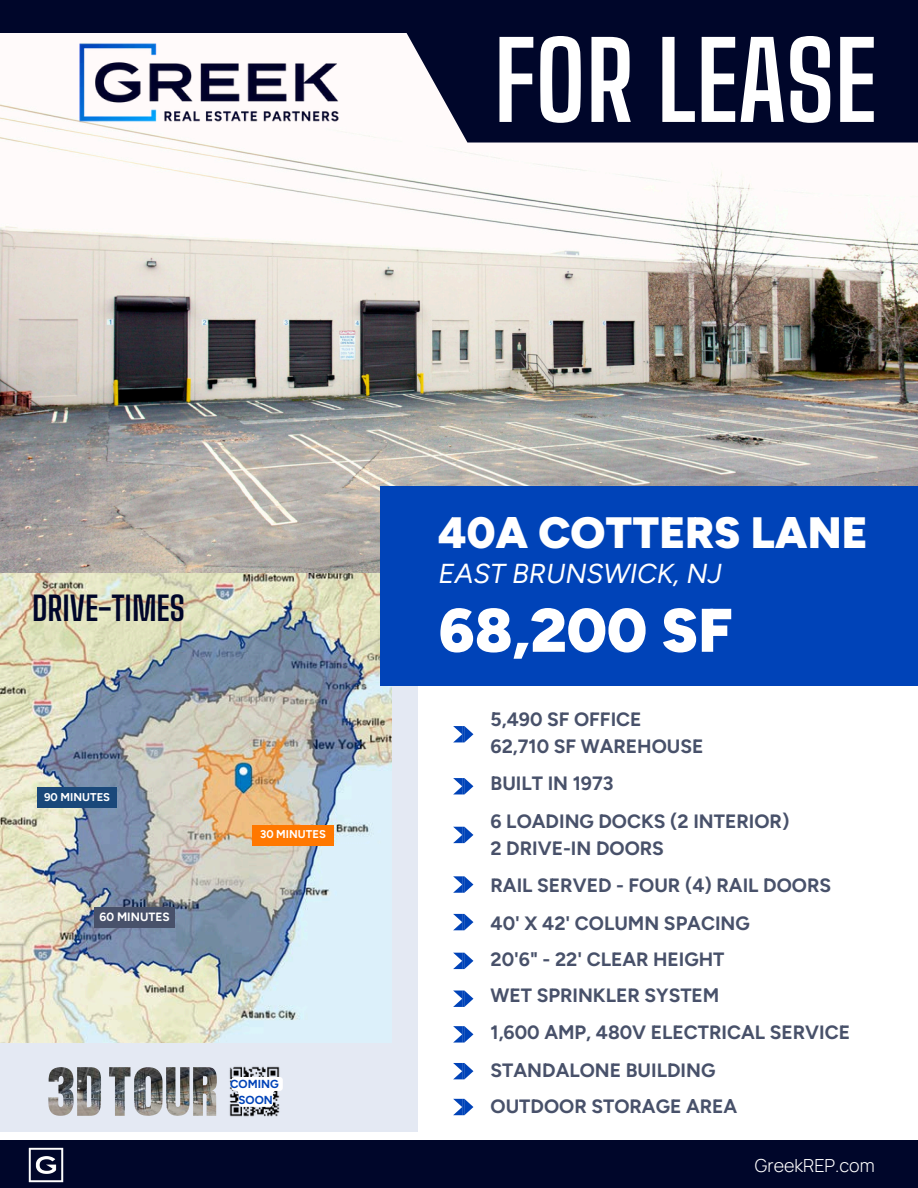
<style>
.page{position:relative;width:918px;height:1188px;background:#fff}
.page>*{position:absolute;margin:0;border:0;box-sizing:border-box;transform-origin:0 0}
.t1{font:700 106.35px "Big Shoulders Text";color:#fff}
.t2{font:900 61.35px "Figtree";color:#fff}
.t3{font:900 43.95px "Figtree";color:#fff}
.t4{font:700 33px "Big Shoulders Text";color:#00062a}
.t5{font:italic 27.45px "Figtree";color:#fff}
.t6{font:700 19.35px/26.8px "Figtree";color:#48516a}
.t7{font:700 19.2px "Figtree";color:#48516a}
.t8{font:300 18px "Manrope";color:#fff}
.t9{font:700 12px "Figtree";color:#fff}
.t10{font:700 11.7px "Figtree";color:#0043b8}
.t11{font:700 11.25px "Figtree";color:#fff}
</style>
<div class="page">
<div style="left:0;top:639px;width:418px;height:493px;background:#e4e9f3"></div>
<img style="left:0;top:104px;width:918px;height:470px">
<div style="left:0;top:0;width:918px;height:33px;background:#00062a"></div>
<svg style="left:453px;top:778px;width:20px;height:16px"></svg>
<img style="left:229px;top:1066px;width:51px;height:51px">
<img style="left:48px;top:1067px;width:26px;height:49px">
<img style="left:77px;top:1067px;width:24px;height:49px">
<img style="left:109px;top:1067px;width:21px;height:49px">
<img style="left:134px;top:1067px;width:29px;height:49px">
<img style="left:166px;top:1067px;width:24px;height:49px">
<img style="left:193px;top:1067px;width:24px;height:49px">
<svg style="left:401px;top:33px;width:517px;height:110px;background:#131839"></svg>
<img style="left:75px;top:43px;width:268px;height:82px">
<svg style="left:453px;top:726px;width:20px;height:16px"></svg>
<svg style="left:453px;top:827px;width:20px;height:16px"></svg>
<svg style="left:453px;top:914px;width:20px;height:16px"></svg>
<svg style="left:453px;top:953px;width:20px;height:16px"></svg>
<svg style="left:453px;top:991px;width:20px;height:16px"></svg>
<svg style="left:453px;top:1026px;width:20px;height:17px"></svg>
<svg style="left:453px;top:1063px;width:20px;height:16px"></svg>
<div style="left:0;top:1141px;width:918px;height:47px;background:#00062a"></div>
<img style="left:29px;top:1148px;width:35px;height:34px">
<img style="left:0;top:574px;width:392px;height:469px">
<div style="left:381px;top:486px;width:537px;height:200px;background:#0043b8"></div>
<div style="left:94px;top:907px;width:81px;height:21px;background:#48516a"></div>
<div style="left:252px;top:825px;width:82px;height:20px;background:#ff7800"></div>
<div style="left:38px;top:787px;width:79px;height:21px;background:#1a487a"></div>
<svg style="left:231px;top:1077px;width:52px;height:30px;background:#eaeaeb"></svg>
<svg style="left:453px;top:876px;width:20px;height:17px"></svg>
<svg style="left:453px;top:1099px;width:20px;height:16px"></svg>
<p class="t1" style="left:494px;top:17px;width:385px">FOR LEASE</p>
<h5 class="t4" style="left:32px;top:589px;width:154px">DRIVE-TIMES</h5>
<h5 class="t11" style="left:44px;top:790px;width:68px">90 MINUTES</h5>
<p class="t9" style="left:100px;top:909px;width:72px">60 MINUTES</p>
<h5 class="t11" style="left:260px;top:828px;width:67px">30 MINUTES</h5>
<p class="t10" style="left:230px;top:1077px;width:50px">COMING</p>
<h5 class="t10" style="left:239px;top:1093px;width:36px">SOON</h5>
<p class="t3" style="left:439px;top:506px;width:430px">40A COTTERS LANE</p>
<p class="t5" style="left:439px;top:557px;width:285px">EAST BRUNSWICK, NJ</p>
<p class="t2" style="left:439px;top:594px;width:296px">68,200 SF</p>
<p class="t6" style="left:491px;top:706px;width:214px">5,490 SF OFFICE<br>62,710 SF WAREHOUSE</p>
<h5 class="t6" style="left:491px;top:770px;width:124px">BUILT IN 1973</h5>
<p class="t6" style="left:491px;top:808px;width:300px">6 LOADING DOCKS (2 INTERIOR)<br>2 DRIVE-IN DOORS</p>
<p class="t6" style="left:491px;top:872px;width:342px">RAIL SERVED - FOUR (4) RAIL DOORS</p>
<p class="t6" style="left:491px;top:909px;width:261px">40' X 42' COLUMN SPACING</p>
<p class="t7" style="left:491px;top:947px;width:235px">20'6" - 22' CLEAR HEIGHT</p>
<p class="t7" style="left:491px;top:984px;width:230px">WET SPRINKLER SYSTEM</p>
<p class="t7" style="left:491px;top:1021px;width:361px">1,600 AMP, 480V ELECTRICAL SERVICE</p>
<p class="t6" style="left:491px;top:1057px;width:226px">STANDALONE BUILDING</p>
<h5 class="t6" style="left:491px;top:1093px;width:248px">OUTDOOR STORAGE AREA</h5>
<p class="t8" style="left:755px;top:1153px;width:121px">GreekREP.com</p>
</div>
